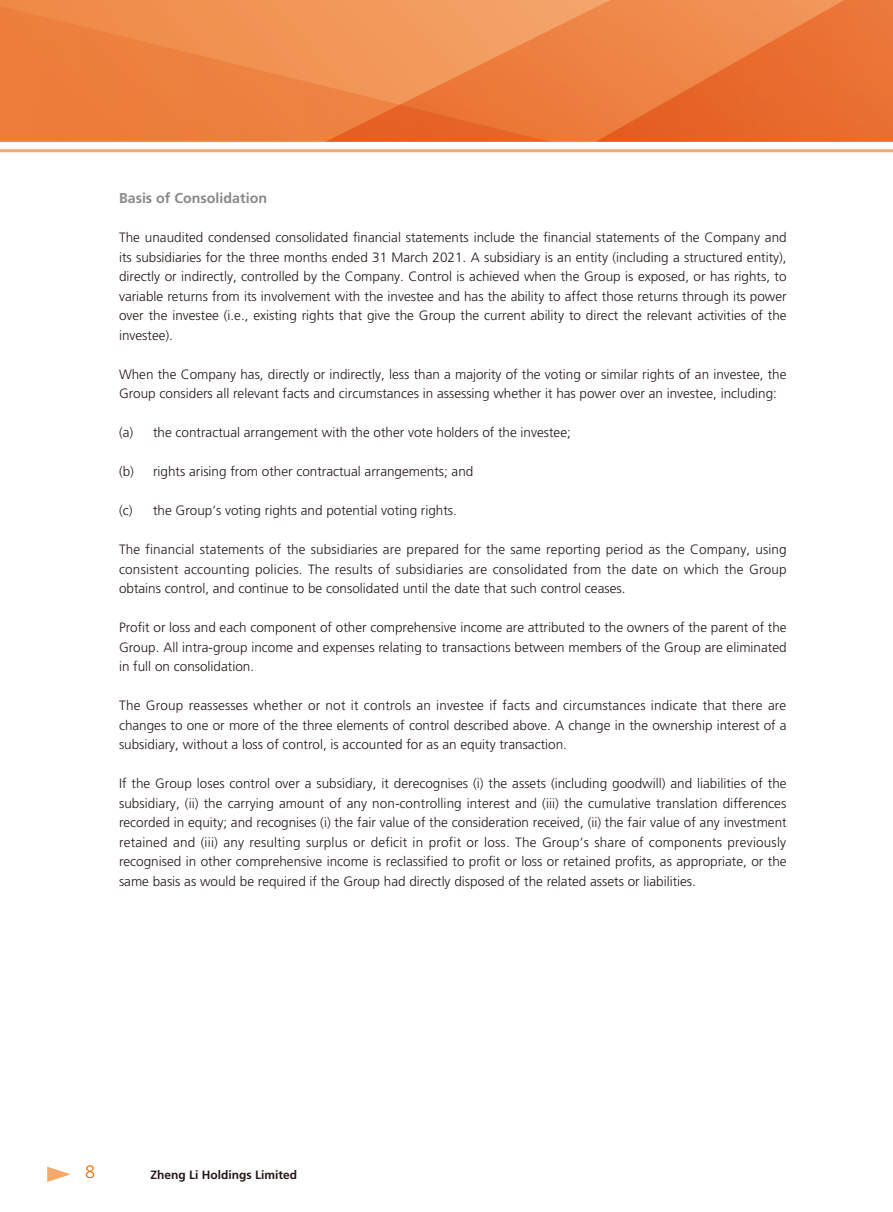
<style>
.page{position:relative;width:893px;height:1212px;background:#fff}
.page>*{position:absolute;margin:0;border:0;box-sizing:border-box;transform-origin:0 0}
.t1{font:300 18px "Frutiger LT Std";color:#ed6a00}
.t2{font:700 14.25px "Frutiger LT Std";color:#898989}
.t3{font:300 13.5px/19.5px "Frutiger LT Std";color:#231916;text-align:justify}
.t4{font:700 12px "Frutiger LT Std";color:#231916}
</style>
<div class="page">
<svg style="left:0;top:0;width:893px;height:3px;background:#f19355"></svg>
<svg style="left:0;top:3px;width:893px;height:138px;background:#ed8142"></svg>
<hr style="left:0;top:149px;width:893px;height:3px;background:#f5a968">
<svg style="left:47px;top:1166px;width:24px;height:16px"></svg>
<p class="t2" style="left:119px;top:190px;width:150px">Basis of Consolidation</p>
<p class="t3" style="left:119px;top:228px;width:669px">The unaudited condensed consolidated financial statements include the financial statements of the Company and its subsidiaries for the three months ended 31 March 2021. A subsidiary is an entity (including a structured entity), directly or indirectly, controlled by the Company. Control is achieved when the Group is exposed, or has rights, to variable returns from its involvement with the investee and has the ability to affect those returns through its power over the investee (i.e., existing rights that give the Group the current ability to direct the relevant activities of the investee).</p>
<p class="t3" style="left:119px;top:364px;width:669px">When the Company has, directly or indirectly, less than a majority of the voting or similar rights of an investee, the<br>Group considers all relevant facts and circumstances in assessing whether it has power over an investee, including:</p>
<p class="t3" style="left:119px;top:423px;width:453px">(a) the contractual arrangement with the other vote holders of the investee;</p>
<p class="t3" style="left:119px;top:462px;width:356px">(b) rights arising from other contractual arrangements; and</p>
<p class="t3" style="left:119px;top:501px;width:339px">(c) the Group’s voting rights and potential voting rights.</p>
<p class="t3" style="left:119px;top:540px;width:669px">The financial statements of the subsidiaries are prepared for the same reporting period as the Company, using consistent accounting policies. The results of subsidiaries are consolidated from the date on which the Group obtains control, and continue to be consolidated until the date that such control ceases.</p>
<p class="t3" style="left:119px;top:618px;width:669px">Profit or loss and each component of other comprehensive income are attributed to the owners of the parent of the Group. All intra-group income and expenses relating to transactions between members of the Group are eliminated in full on consolidation.</p>
<p class="t3" style="left:119px;top:696px;width:669px">The Group reassesses whether or not it controls an investee if facts and circumstances indicate that there are changes to one or more of the three elements of control described above. A change in the ownership interest of a subsidiary, without a loss of control, is accounted for as an equity transaction.</p>
<p class="t3" style="left:119px;top:774px;width:669px">If the Group loses control over a subsidiary, it derecognises (i) the assets (including goodwill) and liabilities of the subsidiary, (ii) the carrying amount of any non-controlling interest and (iii) the cumulative translation differences recorded in equity; and recognises (i) the fair value of the consideration received, (ii) the fair value of any investment retained and (iii) any resulting surplus or deficit in profit or loss. The Group’s share of components previously recognised in other comprehensive income is reclassified to profit or loss or retained profits, as appropriate, or the same basis as would be required if the Group had directly disposed of the related assets or liabilities.</p>
<h1 class="t1" style="left:85px;top:1162px;width:12px">8</h1>
<p class="t4" style="left:150px;top:1167px;width:148px">Zheng Li Holdings Limited</p>
</div>
